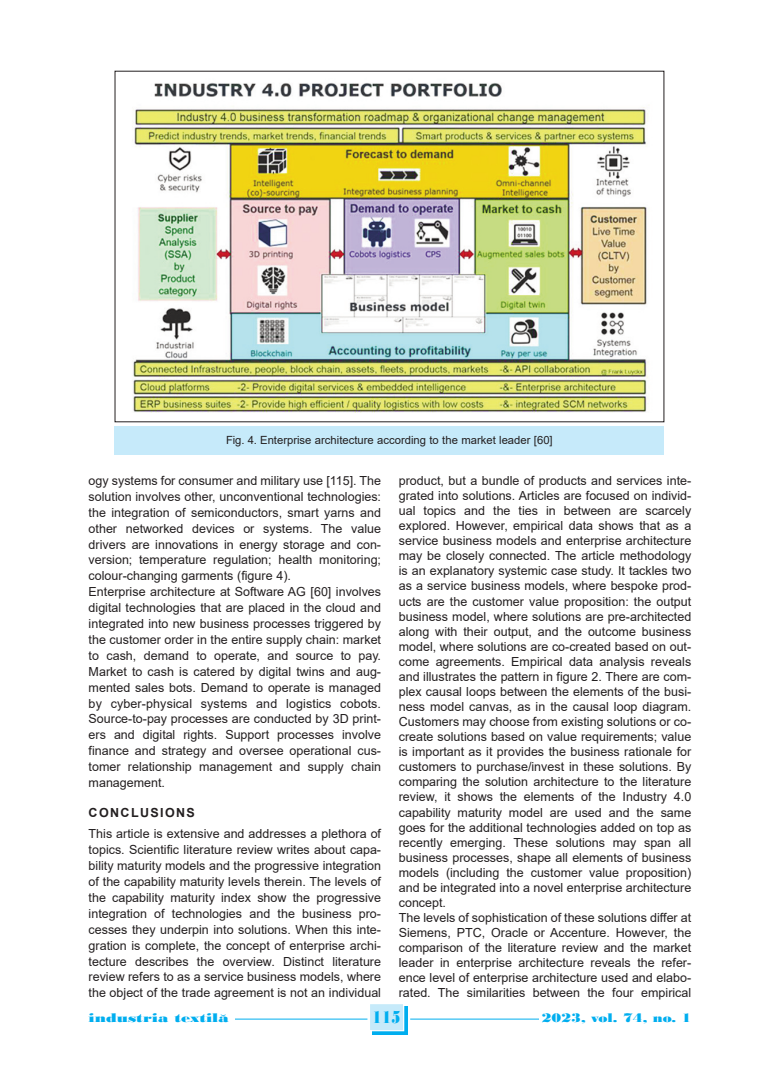
<style>
.page{position:relative;width:780px;height:1088px;background:#fff}
.page>*{position:absolute;margin:0;border:0;box-sizing:border-box;transform-origin:0 0}
.t1{font:18.12px "Bodoni MT Black";color:#00aeef;scale:.8 1}
.t2{font:13.12px "Bodoni MT Black";color:#00aeef;scale:1.3 1}
.t3{font:13.12px "Bodoni MT Black";color:#00aeef;scale:1.14 1}
.t4{font:12.5px/15.1px "Arial";color:#231f20}
.t5{font:700 12.5px "Arial";letter-spacing:.11em;color:#231f20}
.t6{font:11.25px "Arial";color:#231f20}
.s1{font-size:15px}
</style>
<div class="page">
<svg style="left:372px;top:1006px;width:36px;height:29px"></svg>
<div style="left:370px;top:1004px;width:33px;height:26px;background:#c6eafa"></div>
<hr style="left:225px;top:1019px;width:142px;height:1px;background:#00aeef">
<hr style="left:410px;top:1019px;width:139px;height:1px;background:#00aeef">
<div style="left:89px;top:1012px;width:146px;height:14px;background:#fff"></div>
<div style="left:539px;top:1012px;width:152px;height:14px;background:#fff"></div>
<div style="left:115px;top:427px;width:549px;height:28px;background:#c6eafa"></div>
<img style="left:133px;top:83px;width:516px;height:330px">
<p class="t6" style="left:226px;top:434px;width:328px">Fig. 4. Enterprise architecture according to the market leader [60]</p>
<p class="t4" style="left:89px;top:473px;width:294px;line-height:15.9px">ogy systems for consumer and military use [115]. The solution involves other, unconventional technologies: the integration of semiconductors, smart yarns and other networked devices or systems. The value drivers are innovations in energy storage and con&shy;version; temperature regulation; health monitoring; colour-changing garments (figure 4).<br>Enterprise architecture at Software AG [60] involves digital technologies that are placed in the cloud and integrated into new business processes triggered by the customer order in the entire supply chain: market to cash, demand to operate, and source to pay.<br>Market to cash is catered by digital twins and aug&shy;mented sales bots. Demand to operate is managed by cyber-physical systems and logistics cobots.<br>Source-to-pay processes are conducted by 3D print&shy;ers and digital rights. Support processes involve finance and strategy and oversee operational cus&shy;tomer relationship management and supply chain management.</p>
<p class="t5" style="left:89px;top:805px;width:108px">CONCLUSIONS</p>
<p class="t4" style="left:89px;top:826px;width:294px;line-height:15.9px;text-align:justify">This article is extensive and addresses a plethora of topics. Scientific literature review writes about capa&shy;bility maturity models and the progressive integration of the capability maturity levels therein. The levels of the capability maturity index show the progressive integration of technologies and the business pro&shy;cesses they underpin into solutions. When this inte&shy;gration is complete, the concept of enterprise archi&shy;tecture describes the overview. Distinct literature review refers to as a service business models, where the object of the trade agreement is not an individual</p>
<p class="t4" style="left:399px;top:473px;width:294px">product, but a bundle of products and services inte&shy;grated into solutions. Articles are focused on individ&shy;ual topics and the ties in between are scarcely explored. However, empirical data shows that as a service business models and enterprise architecture may be closely connected. The article methodology is an explanatory systemic case study. It tackles two as a service business models, where bespoke prod&shy;ucts are the customer value proposition: the output business model, where solutions are pre-architected along with their output, and the outcome business model, where solutions are co-created based on out&shy;come agreements. Empirical data analysis reveals and illustrates the pattern in figure 2. There are com&shy;plex causal loops between the elements of the busi&shy;ness model canvas, as in the causal loop diagram.<br>Customers may choose from existing solutions or co&shy;create solutions based on value requirements; value is important as it provides the business rationale for customers to purchase/invest in these solutions. By comparing the solution architecture to the literature review, it shows the elements of the Industry 4.0 capability maturity model are used and the same goes for the additional technologies added on top as recently emerging. These solutions may span all business processes, shape all elements of business models (including the customer value proposition) and be integrated into a novel enterprise architecture concept.<br>The levels of sophistication of these solutions differ at Siemens, PTC, Oracle or Accenture. However, the comparison of the literature review and the market leader in enterprise architecture reveals the refer&shy;ence level of enterprise architecture used and elabo&shy;rated. The similarities between the four empirical</p>
<p class="t2" style="left:89px;top:1010px;width:109px">industria textila<span class="s1">˘</span></p>
<h1 class="t1" style="left:372px;top:1006px;width:37px">115</h1>
<p class="t3" style="left:541px;top:1010px;width:133px">2023, vol. 74, no. 1</p>
</div>
